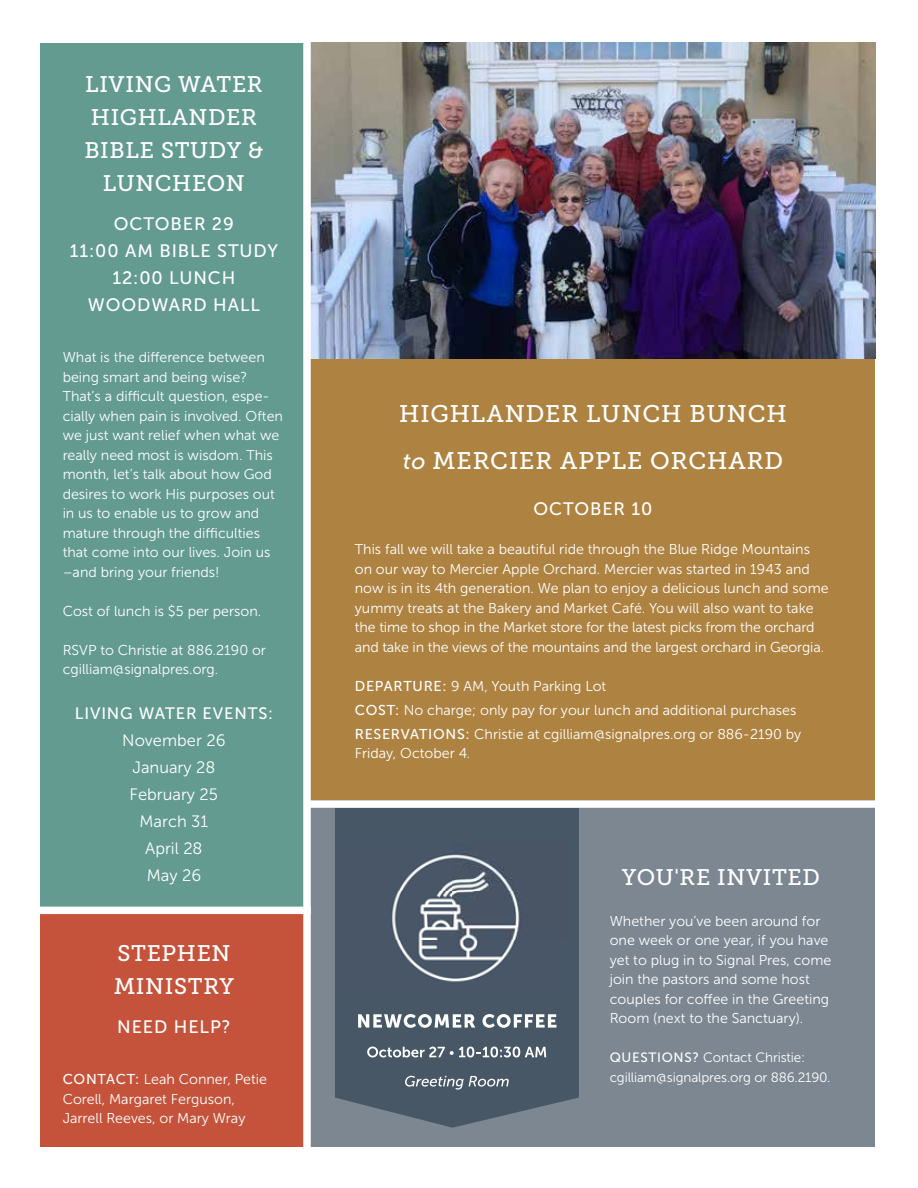
<style>
.page{position:relative;width:918px;height:1188px;background:#fff}
.page>*{position:absolute;margin:0;border:0;box-sizing:border-box;transform-origin:0 0}
.t1{font:24px/46.5px "Museo Slab 500";letter-spacing:.04em;color:#fff}
.t2{font:22.5px/33px "Museo Slab 500";letter-spacing:.03em;color:#fff;text-align:center}
.t3{font:18px/27px "Museo Sans 500";letter-spacing:.05em;color:#fff;text-align:center}
.t4{font:16.5px/27px "Museo Sans 300";color:#fff;text-align:center}
.t5{font:16.5px "Museo Sans 500";letter-spacing:.05em;color:#fff}
.t6{font:14.25px/19.5px "Museo Sans 300";color:#fff}
.t7{font:13.5px/19.5px "Museo Sans 300";letter-spacing:-.01em;color:#fff}
.s1{font-family:"Museo Sans 500"}
.s2{font-style:italic;font-size:22.5px}
</style>
<div class="page">
<div style="left:41px;top:43px;width:266px;height:865px;background:#639b91"></div>
<div style="left:41px;top:914px;width:266px;height:233px;background:#c5533b"></div>
<div style="left:307px;top:43px;width:568px;height:761px;background:#ae8342"></div>
<div style="left:307px;top:800px;width:568px;height:347px;background:#7c8792"></div>
<img style="left:311px;top:43px;width:564px;height:315px">
<div style="left:24px;top:907px;width:287px;height:7px;background:#fff"></div>
<svg style="left:335px;top:808px;width:244px;height:320px;background:#4c5b6a"></svg>
<img style="left:339px;top:842px;width:227px;height:148px">
<svg style="left:358px;top:1014px;width:117px;height:14px;background:#a4acb3"></svg>
<svg style="left:483px;top:1014px;width:74px;height:14px"></svg>
<svg style="left:367px;top:1047px;width:179px;height:10px;background:#89939d"></svg>
<svg style="left:405px;top:1076px;width:104px;height:14px"></svg>
<div style="left:304px;top:800px;width:575px;height:8px;background:#fff"></div>
<div style="left:303px;top:29px;width:8px;height:1148px;background:#fff"></div>
<h2 class="t2" style="left:84px;top:68px;width:181px">LIVING WATER<br>HIGHLANDER<br>BIBLE STUDY &amp;<br>LUNCHEON</h2>
<p class="t3" style="left:70px;top:211px;width:210px">OCTOBER 29<br>11:00 AM BIBLE STUDY<br>12:00 LUNCH<br>WOODWARD HALL</p>
<p class="t6" style="left:63px;top:348px;width:222px">What is the difference between being smart and being wise?<br>That’s a difficult question, espe&shy;cially when pain is involved. Often we just want relief when what we really need most is wisdom. This month, let’s talk about how God desires to work His purposes out in us to enable us to grow and mature through the difficulties that come into our lives. Join us –and bring your friends!</p>
<p class="t6" style="left:63px;top:601px;width:200px">Cost of lunch is $5 per person.</p>
<p class="t6" style="left:63px;top:640px;width:205px">RSVP to Christie at 886.2190 or cgilliam@signalpres.org.</p>
<p class="t5" style="left:75px;top:704px;width:200px">LIVING WATER EVENTS:</p>
<p class="t4" style="left:122px;top:727px;width:105px">November 26<br>January 28<br>February 25<br>March 31<br>April 28<br>May 26</p>
<h2 class="t2" style="left:114px;top:937px;width:122px;text-align:left">STEPHEN<br>MINISTRY</h2>
<p class="t3" style="left:117px;top:1014px;width:115px">NEED HELP?</p>
<p class="t6" style="left:63px;top:1070px;width:206px"><span class="s1">CONTACT:</span> Leah Conner, Petie<br>Corell, Margaret Ferguson,<br>Jarrell Reeves, or Mary Wray</p>
<h1 class="t1" style="left:399px;top:391px;width:389px">HIGHLANDER LUNCH BUNCH <span class="s2">to</span> MERCIER APPLE ORCHARD</h1>
<p class="t3" style="left:533px;top:496px;width:121px">OCTOBER 10</p>
<p class="t6" style="left:355px;top:540px;width:475px">This fall we will take a beautiful ride through the Blue Ridge Mountains on our way to Mercier Apple Orchard. Mercier was started in 1943 and now is in its 4th generation. We plan to enjoy a delicious lunch and some yummy treats at the Bakery and Market Café. You will also want to take the time to shop in the Market store for the latest picks from the orchard and take in the views of the mountains and the largest orchard in Georgia.</p>
<p class="t6" style="left:355px;top:674px;width:448px;line-height:24px"><span class="s1">DEPARTURE:</span> 9 AM, Youth Parking Lot<br><span class="s1">COST:</span> No charge; only pay for your lunch and additional purchases<br><span class="s1">RESERVATIONS:</span> Christie at cgilliam@signalpres.org or 886-2190 by</p>
<p class="t6" style="left:355px;top:744px;width:117px">Friday, October 4.</p>
<h2 class="t2" style="left:622px;top:860px;width:200px">YOU'RE INVITED</h2>
<p class="t6" style="left:610px;top:911px;width:223px">Whether you’ve been around for one week or one year, if you have yet to plug in to Signal Pres, come join the pastors and some host couples for coffee in the Greeting<br>Room (next to the Sanctuary).</p>
<p class="t7" style="left:610px;top:1048px;width:222px"><span class="s1">QUESTIONS?</span> Contact Christie: cgilliam@signalpres.org or 886.2190.</p>
</div>
